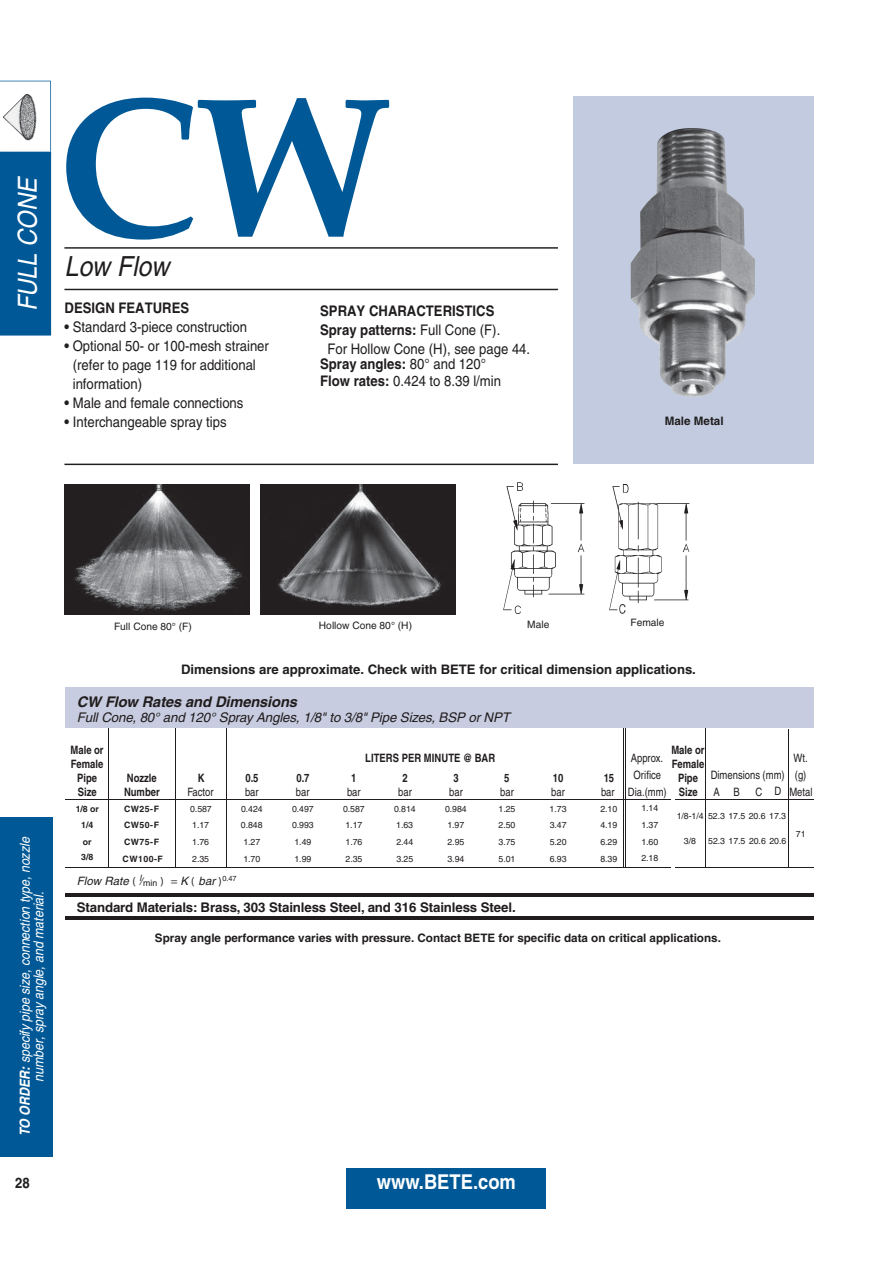
<style>
.page{position:relative;width:893px;height:1263px;background:#fff}
.page>*{position:absolute;margin:0;border:0;box-sizing:border-box;transform-origin:0 0}
.t1{font:700 196.95px "Palatino Linotype";color:#005996}
.t2{font:italic 27.75px "Helvetica";color:#201d1d;scale:.9 1}
.t3{font:italic 26.25px "Helvetica";color:#fff;scale:.9 1}
.t4{font:700 20.4px "Helvetica";color:#fff;scale:.9 1}
.t5{font:italic 700 14.7px "Helvetica";letter-spacing:-.01em;color:#211d1e}
.t6{font:14.55px/18.9px "Helvetica";color:#201d1d;scale:.9 1}
.t7{font:700 14.55px "Helvetica";color:#201d1d;scale:.9 1}
.t8{font:italic 13.8px/13.8px "Helvetica";letter-spacing:-.005em;color:#fff;text-align:center;scale:.9 1}
.t9{font:700 13.35px "Helvetica";letter-spacing:-.01em;color:#211d1e}
.t10{font:italic 13.35px "Helvetica";letter-spacing:-.01em;color:#211d1e}
.t11{font:700 13.2px "Helvetica";color:#201d1d}
.t12{font:700 11.7px "Helvetica";color:#201d1d}
.t13{font:700 condensed 11.55px/13.8px "Helvetica";color:#211d1e}
.t14{font:condensed 11.55px "Helvetica";color:#211d1e}
.t15{font:italic 11.55px "Helvetica";color:#211d1e}
.t16{font:10.2px "Helvetica";color:#201d1d}
.t17{font:8.7px "Helvetica";letter-spacing:-.005em;color:#211d1e}
.t18{font:700 8.7px "Helvetica";letter-spacing:.055em;color:#211d1e}
.s1{font-weight:700}
.s2{font-weight:400}
</style>
<div class="page">
<div style="left:0;top:817px;width:52px;height:339px;background:#005996"></div>
<div style="left:347px;top:1168px;width:199px;height:41px;background:#005996"></div>
<div style="left:0;top:155px;width:51px;height:180px;background:#005996"></div>
<img style="left:0;top:81px;width:51px;height:71px">
<img style="left:0;top:152px;width:51px;height:3px">
<div style="left:573px;top:96px;width:241px;height:368px;background:#c2cbe0"></div>
<div style="left:65px;top:687px;width:748px;height:41px;background:#c8cce0"></div>
<hr style="left:65px;top:799px;width:748px;height:1px;background:#211d1e">
<svg style="left:108px;top:728px;width:1px;height:139px"></svg>
<svg style="left:175px;top:729px;width:1px;height:138px"></svg>
<svg style="left:226px;top:729px;width:1px;height:138px"></svg>
<svg style="left:623px;top:728px;width:3px;height:139px"></svg>
<svg style="left:705px;top:729px;width:1px;height:138px"></svg>
<svg style="left:788px;top:729px;width:1px;height:138px"></svg>
<hr style="left:65px;top:867px;width:748px;height:1px;background:#211d1e">
<hr style="left:65px;top:893px;width:748px;height:4px;background:#211d1e">
<hr style="left:65px;top:917px;width:748px;height:3px;background:#211d1e">
<hr style="left:671px;top:796px;width:4px;height:77px;background:#fff">
<hr style="left:64px;top:247px;width:494px;height:2px;background:#201d1d">
<hr style="left:64px;top:289px;width:494px;height:1px;background:#201d1d">
<img style="left:631px;top:128px;width:124px;height:269px">
<img style="left:260px;top:484px;width:196px;height:131px">
<img style="left:65px;top:484px;width:184px;height:131px">
<img style="left:504px;top:483px;width:80px;height:130px">
<img style="left:609px;top:484px;width:81px;height:129px">
<hr style="left:64px;top:464px;width:494px;height:1px;background:#201d1d">
<h3 class="t3" style="left:18px;top:311px;width:149px;rotate:-90deg">FULL CONE</h3>
<h1 class="t1" style="left:57px;top:52px;width:335px">CW</h1>
<h2 class="t2" style="left:65px;top:257px;width:123px">Low Flow</h2>
<p class="t7" style="left:65px;top:303px;width:140px">DESIGN FEATURES</p>
<p class="t6" style="left:65px;top:319px;width:204px"><span class="s1">•</span> Standard 3-piece construction</p>
<p class="t6" style="left:73px;top:338px;width:219px;text-indent:-8px"><span class="s1">•</span> Optional 50- or 100-mesh strainer (refer to page 119 for additional information)</p>
<p class="t6" style="left:65px;top:395px;width:200px"><span class="s1">•</span> Male and female connections</p>
<p class="t6" style="left:65px;top:414px;width:182px"><span class="s1">•</span> Interchangeable spray tips</p>
<p class="t7" style="left:320px;top:306px;width:195px">SPRAY CHARACTERISTICS</p>
<p class="t7" style="left:320px;top:325px;width:202px">Spray patterns: <span class="s2">Full Cone (F).</span></p>
<p class="t6" style="left:327px;top:341px;width:227px">For Hollow Cone (H), see page 44.</p>
<p class="t6" style="left:320px;top:356px;width:202px;line-height:17.5px"><span class="s1">Spray angles:</span> 80° and 120°<br><span class="s1">Flow rates:</span> 0.424 to 8.39 l/min</p>
<p class="t12" style="left:665px;top:417px;width:60px">Male Metal</p>
<p class="t8" style="left:19px;top:1136px;width:336px;rotate:-90deg"><span class="s1">TO ORDER:</span> specify p ipe size, connection type, nozzle number, spray ang le, and material.</p>
<p class="t16" style="left:527px;top:621px;width:24px">Male</p>
<p class="t16" style="left:630px;top:619px;width:36px">Female</p>
<p class="t11" style="left:181px;top:665px;width:516px">Dimensions are approximate. Check with BETE for critical dimension applications.</p>
<p class="t16" style="left:114px;top:622px;width:79px">Full Cone 80° (F)</p>
<p class="t16" style="left:319px;top:622px;width:95px">Hollow Cone 80° (H)</p>
<p class="t5" style="left:77px;top:696px;width:222px">CW Flow Rates and Dimensions</p>
<p class="t10" style="left:77px;top:712px;width:435px">Full Cone, 80° and 120° Spray Angles, 1/8" to 3/8" Pipe Sizes, BSP or NPT</p>
<p class="t13" style="left:70px;top:744px;width:35px">Male or<br>Female</p>
<p class="t13" style="left:365px;top:752px;width:131px">LITERS PER MINUTE @ BAR</p>
<p class="t14" style="left:631px;top:754px;width:34px">Approx.</p>
<p class="t14" style="left:794px;top:754px;width:16px">Wt.</p>
<p class="t13" style="left:77px;top:772px;width:22px">Pipe</p>
<p class="t13" style="left:127px;top:772px;width:31px">Nozzle</p>
<p class="t13" style="left:198px;top:772px;width:8px">K</p>
<p class="t13" style="left:245px;top:772px;width:15px">0.5</p>
<p class="t13" style="left:296px;top:772px;width:15px">0.7</p>
<p class="t13" style="left:351px;top:772px;width:7px">1</p>
<p class="t13" style="left:402px;top:772px;width:7px">2</p>
<p class="t13" style="left:453px;top:772px;width:7px">3</p>
<p class="t13" style="left:504px;top:772px;width:7px">5</p>
<p class="t13" style="left:553px;top:772px;width:12px">10</p>
<p class="t13" style="left:604px;top:772px;width:12px">15</p>
<p class="t14" style="left:633px;top:771px;width:29px">Orifice</p>
<p class="t14" style="left:711px;top:771px;width:97px">Dimensions (mm) (g)</p>
<p class="t13" style="left:78px;top:786px;width:21px">Size</p>
<p class="t13" style="left:124px;top:786px;width:37px">Number</p>
<p class="t14" style="left:187px;top:787px;width:28px">Factor</p>
<p class="t14" style="left:245px;top:787px;width:15px">bar</p>
<p class="t14" style="left:296px;top:787px;width:15px">bar</p>
<p class="t14" style="left:347px;top:787px;width:15px">bar</p>
<p class="t14" style="left:398px;top:787px;width:15px">bar</p>
<p class="t14" style="left:449px;top:787px;width:15px">bar</p>
<p class="t14" style="left:500px;top:787px;width:15px">bar</p>
<p class="t14" style="left:551px;top:787px;width:15px">bar</p>
<p class="t14" style="left:601px;top:787px;width:67px">bar Dia.(mm)</p>
<p class="t14" style="left:713px;top:787px;width:28px">A B</p>
<p class="t14" style="left:755px;top:787px;width:8px">C</p>
<p class="t14" style="left:789px;top:787px;width:25px">Metal</p>
<p class="t18" style="left:76px;top:805px;width:25px">1/8 or</p>
<p class="t18" style="left:124px;top:805px;width:37px">CW25-F</p>
<p class="t17" style="left:190px;top:805px;width:23px">0.587</p>
<p class="t17" style="left:241px;top:805px;width:23px">0.424</p>
<p class="t17" style="left:292px;top:805px;width:23px">0.497</p>
<p class="t17" style="left:343px;top:805px;width:23px">0.587</p>
<p class="t17" style="left:394px;top:805px;width:23px">0.814</p>
<p class="t17" style="left:445px;top:805px;width:23px">0.984</p>
<p class="t17" style="left:498px;top:805px;width:18px">1.25</p>
<p class="t17" style="left:550px;top:805px;width:18px">1.73</p>
<p class="t17" style="left:600px;top:805px;width:18px">2.10</p>
<p class="t17" style="left:641px;top:805px;width:18px">1.14</p>
<p class="t17" style="left:796px;top:830px;width:11px">71</p>
<p class="t13" style="left:671px;top:745px;width:35px;text-align:center">Male or<br>Female<br>Pipe<br>Size</p>
<p class="t14" style="left:774px;top:787px;width:8px">D</p>
<p class="t17" style="left:708px;top:813px;width:79px">52.3 17.5 20.6 17.3</p>
<p class="t17" style="left:708px;top:838px;width:79px">52.3 17.5 20.6 20.6</p>
<p class="t17" style="left:677px;top:813px;width:28px">1/8-1/4</p>
<p class="t17" style="left:684px;top:838px;width:14px">3/8</p>
<p class="t18" style="left:81px;top:822px;width:13px">1/4</p>
<p class="t18" style="left:124px;top:822px;width:37px">CW50-F</p>
<p class="t17" style="left:192px;top:822px;width:18px">1.17</p>
<p class="t17" style="left:241px;top:822px;width:23px">0.848</p>
<p class="t17" style="left:292px;top:822px;width:23px">0.993</p>
<p class="t17" style="left:345px;top:822px;width:18px">1.17</p>
<p class="t17" style="left:396px;top:822px;width:18px">1.63</p>
<p class="t17" style="left:447px;top:822px;width:18px">1.97</p>
<p class="t17" style="left:498px;top:822px;width:18px">2.50</p>
<p class="t17" style="left:550px;top:822px;width:18px">3.47</p>
<p class="t17" style="left:600px;top:822px;width:18px">4.19</p>
<p class="t17" style="left:641px;top:822px;width:18px">1.37</p>
<p class="t18" style="left:83px;top:839px;width:10px">or</p>
<p class="t18" style="left:124px;top:839px;width:37px">CW75-F</p>
<p class="t17" style="left:192px;top:839px;width:18px">1.76</p>
<p class="t17" style="left:243px;top:839px;width:18px">1.27</p>
<p class="t17" style="left:294px;top:839px;width:18px">1.49</p>
<p class="t17" style="left:346px;top:839px;width:18px">1.76</p>
<p class="t17" style="left:396px;top:839px;width:18px">2.44</p>
<p class="t17" style="left:447px;top:839px;width:18px">2.95</p>
<p class="t17" style="left:499px;top:839px;width:18px">3.75</p>
<p class="t17" style="left:550px;top:839px;width:18px">5.20</p>
<p class="t17" style="left:600px;top:839px;width:18px">6.29</p>
<p class="t17" style="left:641px;top:838px;width:18px">1.60</p>
<p class="t18" style="left:81px;top:854px;width:13px">3/8</p>
<p class="t18" style="left:123px;top:856px;width:42px">CW100-F</p>
<p class="t17" style="left:192px;top:855px;width:18px">2.35</p>
<p class="t17" style="left:243px;top:855px;width:18px">1.70</p>
<p class="t17" style="left:294px;top:855px;width:18px">1.99</p>
<p class="t17" style="left:346px;top:855px;width:18px">2.35</p>
<p class="t17" style="left:396px;top:855px;width:18px">3.25</p>
<p class="t17" style="left:447px;top:855px;width:18px">3.94</p>
<p class="t17" style="left:499px;top:855px;width:18px">5.01</p>
<p class="t17" style="left:550px;top:855px;width:18px">6.93</p>
<p class="t17" style="left:600px;top:855px;width:18px">8.39</p>
<p class="t17" style="left:641px;top:855px;width:18px">2.18</p>
<p class="t15" style="left:77px;top:877px;width:66px">Flow Rate <sup>l</sup></p>
<p class="t17" style="left:143px;top:880px;width:16px">min</p>
<p class="t15" style="left:180px;top:877px;width:58px">K bar <sup>0.47</sup></p>
<p class="t9" style="left:77px;top:902px;width:440px">Standard Materials: Brass, 303 Stainless Steel, and 316 Stainless Steel.</p>
<p class="t12" style="left:155px;top:934px;width:567px">Spray angle performance varies with pressure. Contact BETE for specific data on critical applications.</p>
<p class="t7" style="left:15px;top:1177px;width:18px">28</p>
<h3 class="t4" style="left:377px;top:1174px;width:156px">www.BETE.com</h3>
</div>
